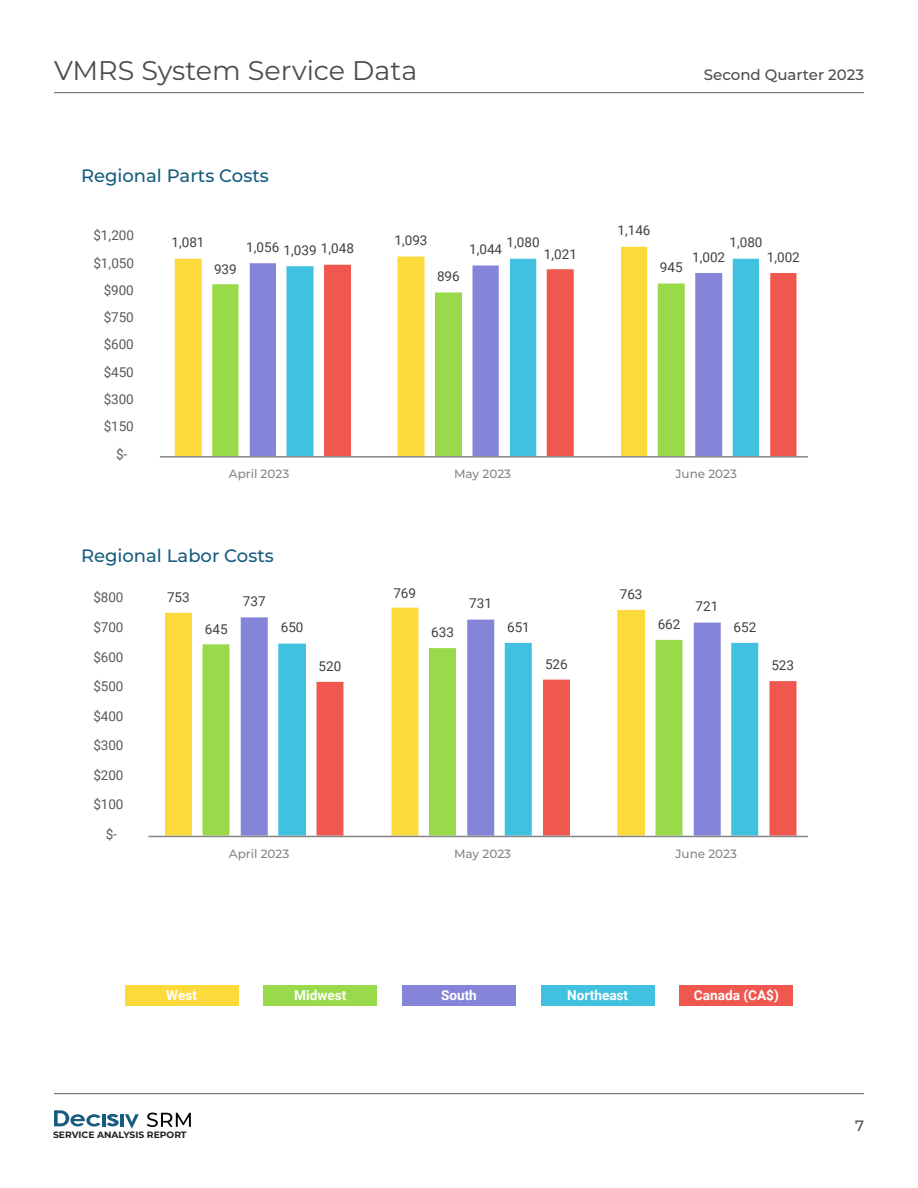
<style>
.page{position:relative;width:918px;height:1188px;background:#fff}
.page>*{position:absolute;margin:0;border:0;box-sizing:border-box;transform-origin:0 0}
.t1{font:27px "Montserrat";color:#4b4c4d}
.t2{font:500 18px "Montserrat";color:#175d7e}
.t3{font:500 15px "Montserrat";color:#4b4c4d}
.t4{font:700 13.65px "Roboto";color:#fff}
.t5{font:13.5px "Roboto";color:#404040}
.t6{font:13.5px "Roboto";letter-spacing:-.005em;color:#595959}
.t7{font:500 12px "Montserrat";color:#858585}
.t8{font:700 9.15px "Montserrat";color:#231f20}
</style>
<div class="page">
<hr style="left:54px;top:92px;width:810px;height:1px;background:#57585a">
<hr style="left:54px;top:1093px;width:810px;height:1px;background:#57585a">
<svg style="left:125px;top:1114px;width:14px;height:15px"></svg>
<hr style="left:120px;top:1114px;width:4px;height:12px;background:#175c7e">
<svg style="left:54px;top:1110px;width:65px;height:17px"></svg>
<svg style="left:147px;top:1113px;width:44px;height:14px"></svg>
<svg style="left:165px;top:608px;width:480px;height:228px"></svg>
<svg style="left:202px;top:640px;width:39px;height:196px;fill:#98da49"></svg>
<svg style="left:241px;top:617px;width:480px;height:219px"></svg>
<svg style="left:278px;top:643px;width:480px;height:193px"></svg>
<svg style="left:316px;top:680px;width:480px;height:156px"></svg>
<svg style="left:175px;top:247px;width:472px;height:209px"></svg>
<svg style="left:212px;top:283px;width:38px;height:173px;fill:#98da49"></svg>
<svg style="left:250px;top:263px;width:36px;height:193px;fill:#8484d9"></svg>
<svg style="left:286px;top:259px;width:473px;height:197px;fill:#3fc1df"></svg>
<svg style="left:324px;top:265px;width:472px;height:191px"></svg>
<div style="left:402px;top:986px;width:114px;height:20px;background:#8485d8"></div>
<div style="left:541px;top:986px;width:114px;height:20px;background:#40c1e0"></div>
<div style="left:680px;top:986px;width:113px;height:20px;background:#f0574f"></div>
<div style="left:263px;top:986px;width:114px;height:20px;background:#99da4a"></div>
<div style="left:125px;top:986px;width:113px;height:20px;background:#fcda3b"></div>
<hr style="left:160px;top:456px;width:648px;height:2px;background:#858585">
<hr style="left:148px;top:836px;width:660px;height:1px;background:#858585">
<h1 class="t1" style="left:54px;top:52px;width:365px">VMRS System Service Data</h1>
<h2 class="t2" style="left:81px;top:163px;width:189px">Regional Parts Costs</h2>
<p class="t3" style="left:704px;top:64px;width:162px">Second Quarter 2023</p>
<p class="t6" style="left:93px;top:226px;width:42px">$1,200</p>
<p class="t6" style="left:93px;top:253px;width:42px">$1,050</p>
<p class="t6" style="left:104px;top:280px;width:32px">$900</p>
<p class="t6" style="left:104px;top:308px;width:32px">$750</p>
<p class="t6" style="left:104px;top:335px;width:32px">$600</p>
<p class="t6" style="left:104px;top:363px;width:32px">$450</p>
<p class="t6" style="left:104px;top:390px;width:32px">$300</p>
<p class="t6" style="left:104px;top:417px;width:32px">$150</p>
<p class="t6" style="left:116px;top:445px;width:13px">$-</p>
<p class="t5" style="left:618px;top:221px;width:34px">1,146</p>
<p class="t5" style="left:172px;top:233px;width:34px">1,081</p>
<p class="t5" style="left:395px;top:231px;width:34px">1,093</p>
<p class="t5" style="left:507px;top:233px;width:34px">1,080</p>
<p class="t5" style="left:730px;top:233px;width:34px">1,080</p>
<p class="t5" style="left:246px;top:238px;width:34px">1,056</p>
<p class="t5" style="left:469px;top:240px;width:34px">1,044</p>
<p class="t5" style="left:321px;top:239px;width:34px">1,048</p>
<p class="t5" style="left:544px;top:244px;width:34px">1,021</p>
<p class="t5" style="left:767px;top:247px;width:34px">1,002</p>
<p class="t5" style="left:284px;top:241px;width:34px">1,039</p>
<p class="t5" style="left:692px;top:247px;width:34px">1,002</p>
<p class="t5" style="left:660px;top:258px;width:24px">945</p>
<p class="t5" style="left:214px;top:259px;width:24px">939</p>
<p class="t5" style="left:437px;top:267px;width:24px">896</p>
<p class="t7" style="left:229px;top:466px;width:62px">April 2023</p>
<p class="t7" style="left:454px;top:466px;width:59px">May 2023</p>
<p class="t7" style="left:675px;top:466px;width:63px">June 2023</p>
<h2 class="t2" style="left:81px;top:543px;width:194px">Regional Labor Costs</h2>
<p class="t6" style="left:93px;top:588px;width:32px">$800</p>
<p class="t6" style="left:93px;top:617px;width:32px">$700</p>
<p class="t6" style="left:93px;top:647px;width:32px">$600</p>
<p class="t6" style="left:93px;top:677px;width:32px">$500</p>
<p class="t6" style="left:93px;top:707px;width:32px">$400</p>
<p class="t6" style="left:93px;top:736px;width:32px">$300</p>
<p class="t6" style="left:93px;top:766px;width:32px">$200</p>
<p class="t6" style="left:93px;top:795px;width:32px">$100</p>
<p class="t6" style="left:106px;top:825px;width:13px">$-</p>
<p class="t5" style="left:167px;top:587px;width:24px">753</p>
<p class="t5" style="left:393px;top:584px;width:24px">769</p>
<p class="t5" style="left:620px;top:584px;width:24px">763</p>
<p class="t5" style="left:205px;top:620px;width:24px">645</p>
<p class="t5" style="left:431px;top:623px;width:24px">633</p>
<p class="t5" style="left:243px;top:592px;width:24px">737</p>
<p class="t5" style="left:469px;top:594px;width:24px">731</p>
<p class="t5" style="left:696px;top:597px;width:24px">721</p>
<p class="t5" style="left:281px;top:618px;width:24px">650</p>
<p class="t5" style="left:507px;top:617px;width:24px">651</p>
<p class="t5" style="left:733px;top:617px;width:24px">652</p>
<p class="t5" style="left:319px;top:656px;width:24px">520</p>
<p class="t5" style="left:545px;top:655px;width:24px">526</p>
<p class="t5" style="left:771px;top:656px;width:24px">523</p>
<p class="t5" style="left:658px;top:614px;width:24px">662</p>
<p class="t7" style="left:229px;top:845px;width:62px">April 2023</p>
<p class="t7" style="left:454px;top:845px;width:59px">May 2023</p>
<p class="t7" style="left:675px;top:845px;width:63px">June 2023</p>
<p class="t4" style="left:166px;top:985px;width:32px">West</p>
<p class="t4" style="left:294px;top:985px;width:54px">Midwest</p>
<p class="t4" style="left:441px;top:985px;width:37px">South</p>
<p class="t4" style="left:567px;top:985px;width:63px">Northeast</p>
<p class="t4" style="left:694px;top:985px;width:86px">Canada (CA$)</p>
<p class="t8" style="left:53px;top:1128px;width:135px">SERVICE ANALYSIS REPORT</p>
<p class="t3" style="left:855px;top:1116px;width:10px">7</p>
</div>
